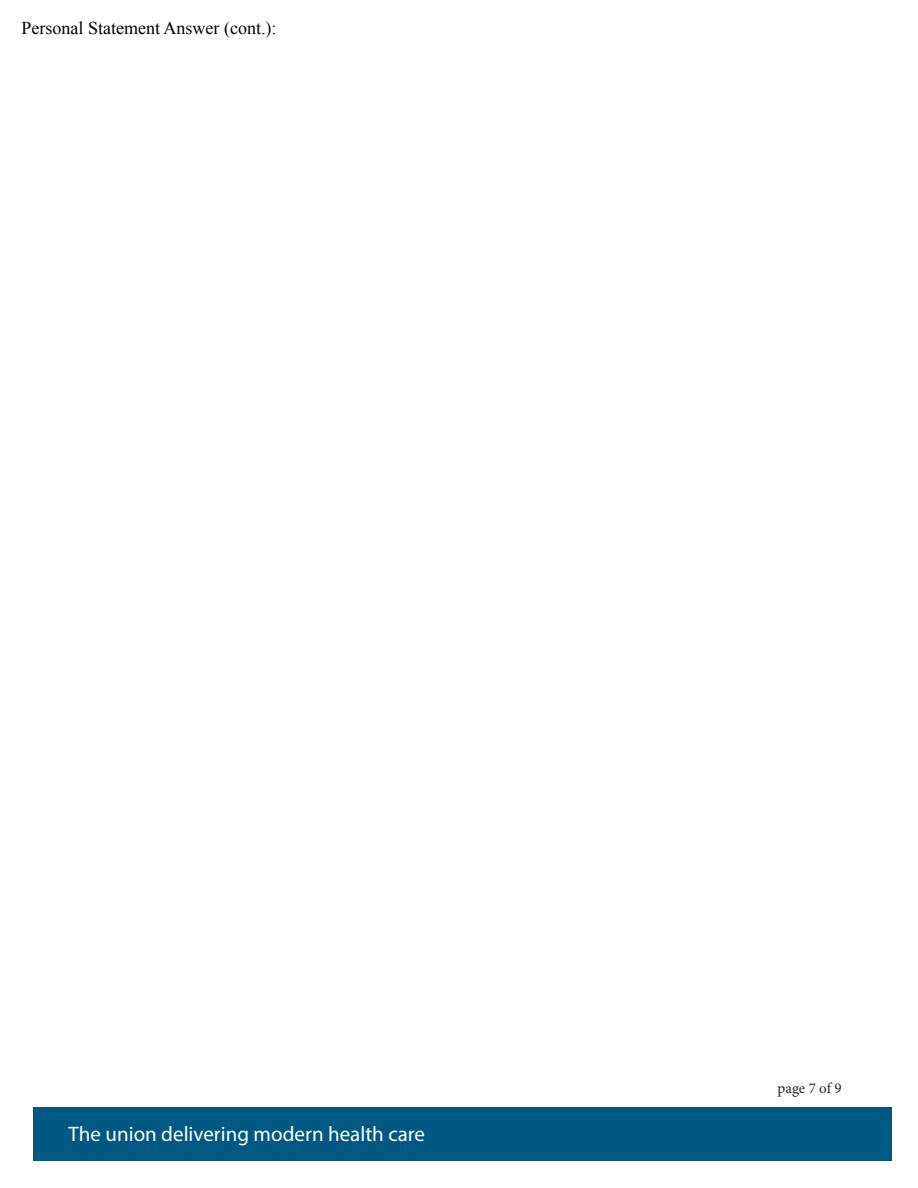
<style>
.page{position:relative;width:918px;height:1188px;background:#fff}
.page>*{position:absolute;margin:0;border:0;box-sizing:border-box;transform-origin:0 0}
.t1{font:21px "Myriad Pro";color:#fff}
.t2{font:18px "Times New Roman";color:#000}
.t3{font:15px "Minion Pro";letter-spacing:-.005em;color:#292526}
</style>
<div class="page">
<div style="left:33px;top:1107px;width:859px;height:54px;background:#005883"></div>
<p class="t2" style="left:22px;top:16px;width:256px">Personal Statement Answer (cont.):</p>
<p class="t1" style="left:69px;top:1121px;width:358px">The union delivering modern health care</p>
<p class="t3" style="left:778px;top:1078px;width:66px">page 7 of 9</p>
</div>
